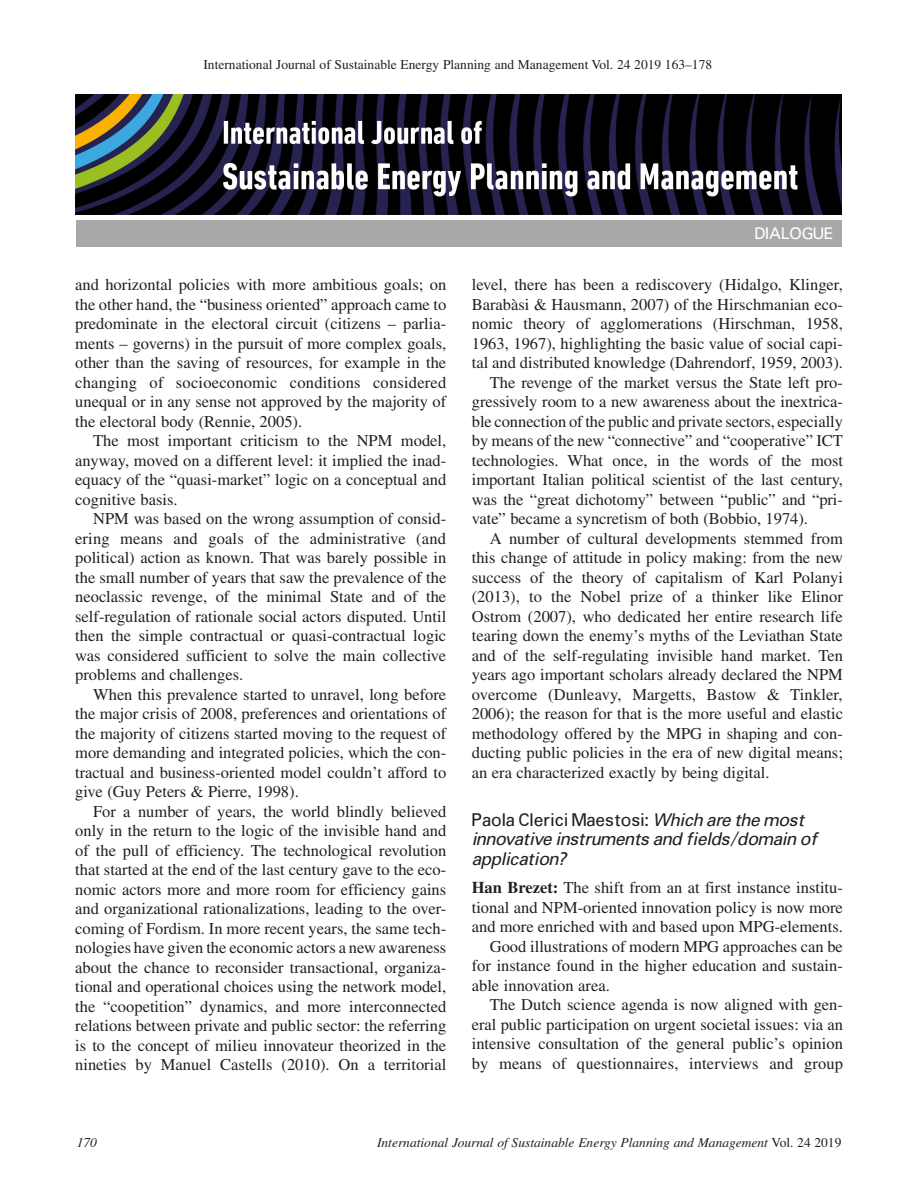
<style>
.page{position:relative;width:918px;height:1188px;background:#fff}
.page>*{position:absolute;margin:0;border:0;box-sizing:border-box;transform-origin:0 0}
.Body{font:16.5px/19.5px "Times";color:#231f20;text-align:justify}
.Body1{font:16.5px/19.5px "Times";color:#231f20;text-align:justify}
.t1{font:italic 16.5px/19.5px "Uniform";color:#231f20}
.t2{font:15px "Uniform";color:#fff}
.t3{font:13.5px "Times";color:#231f20}
.t4{font:italic 13.5px "Times";color:#231f20}
.s1{font-style:normal}
.s2{font-weight:700}
</style>
<div class="page">
<img style="left:76px;top:94px;width:765px;height:120px">
<div style="left:76px;top:220px;width:765px;height:27px;background:#a8a8a8"></div>
<p class="t3" style="left:204px;top:57px;width:510px">International Journal of Sustainable Energy Planning and Management Vol. 24 2019 163–178</p>
<p class="t2" style="left:754px;top:224px;width:80px">DIALOGUE</p>
<p class="Body" style="left:75px;top:275px;width:373px">and horizontal policies with more ambitious goals; on the other hand, the “business oriented” approach came to predominate in the electoral circuit (citizens – parlia&shy;ments – governs) in the pursuit of more complex goals, other than the saving of resources, for example in the changing of socioeconomic conditions considered unequal or in any sense not approved by the majority of the electoral body (Rennie, 2005).</p>
<p class="Body" style="left:75px;top:431px;width:373px;text-indent:18px">The most important criticism to the NPM model, anyway, moved on a different level: it implied the inad&shy;equacy of the “quasi-market” logic on a conceptual and cognitive basis.</p>
<p class="Body" style="left:75px;top:509px;width:373px;text-indent:18px">NPM was based on the wrong assumption of consid&shy;ering means and goals of the administrative (and political) action as known. That was barely possible in the small number of years that saw the prevalence of the neoclassic revenge, of the minimal State and of the self-regulation of rationale social actors disputed. Until then the simple contractual or quasi-contractual logic was considered sufficient to solve the main collective problems and challenges.</p>
<p class="Body" style="left:75px;top:684px;width:373px;text-indent:18px">When this prevalence started to unravel, long before the major crisis of 2008, preferences and orientations of the majority of citizens started moving to the request of more demanding and integrated policies, which the con&shy;tractual and business-oriented model couldn’t afford to give (Guy Peters &amp; Pierre, 1998).</p>
<p class="Body" style="left:75px;top:801px;width:373px;text-indent:18px">For a number of years, the world blindly believed only in the return to the logic of the invisible hand and of the pull of efficiency. The technological revolution that started at the end of the last century gave to the eco&shy;nomic actors more and more room for efficiency gains and organizational rationalizations, leading to the over&shy;coming of Fordism. In more recent years, the same tech&shy;nologies have given the economic actors a new awareness about the chance to reconsider transactional, organiza&shy;tional and operational choices using the network model, the “coopetition” dynamics, and more interconnected relations between private and public sector: the referring is to the concept of milieu innovateur theorized in the nineties by Manuel Castells (2010). On a territorial</p>
<p class="Body" style="left:472px;top:275px;width:373px">level, there has been a rediscovery (Hidalgo, Klinger, Barabàsi &amp; Hausmann, 2007) of the Hirschmanian eco&shy;nomic theory of agglomerations (Hirschman, 1958, 1963, 1967), highlighting the basic value of social capi&shy;tal and distributed knowledge (Dahrendorf, 1959, 2003).</p>
<p class="Body" style="left:472px;top:372px;width:373px;text-indent:18px">The revenge of the market versus the State left pro&shy;gressively room to a new awareness about the inextrica&shy;ble connection of the public and private sectors, especially by means of the new “connective” and “cooperative” ICT technologies. What once, in the words of the most important Italian political scientist of the last century, was the “great dichotomy” between “public” and “pri&shy;vate” became a syncretism of both (Bobbio, 1974).</p>
<p class="Body" style="left:472px;top:528px;width:373px;text-indent:18px">A number of cultural developments stemmed from this change of attitude in policy making: from the new success of the theory of capitalism of Karl Polanyi (2013), to the Nobel prize of a thinker like Elinor Ostrom (2007), who dedicated her entire research life tearing down the enemy’s myths of the Leviathan State and of the self-regulating invisible hand market. Ten years ago important scholars already declared the NPM overcome (Dunleavy, Margetts, Bastow &amp; Tinkler, 2006); the reason for that is the more useful and elastic methodology offered by the MPG in shaping and con&shy;ducting public policies in the era of new digital means; an era characterized exactly by being digital.</p>
<h1 class="t1" style="left:472px;top:810px;width:347px"><span class="s1">Paola Clerici Maestosi:</span> Which are the most innovative instruments and fields/domain of application?</h1>
<p class="Body1" style="left:472px;top:878px;width:373px"><span class="s2">Han Brezet:</span> The shift from an at first instance institu&shy;tional and NPM-oriented innovation policy is now more and more enriched with and based upon MPG-elements.</p>
<p class="Body" style="left:472px;top:936px;width:373px;text-indent:18px">Good illustrations of modern MPG approaches can be for instance found in the higher education and sustain&shy;able innovation area.</p>
<p class="Body" style="left:472px;top:995px;width:373px;text-indent:18px">The Dutch science agenda is now aligned with gen&shy;eral public participation on urgent societal issues: via an intensive consultation of the general public’s opinion by means of questionnaires, interviews and group</p>
<p class="t4" style="left:77px;top:1135px;width:22px">170</p>
<p class="t4" style="left:377px;top:1135px;width:466px">International Journal of Sustainable Energy Planning and Management <span class="s1">Vol. 24 2019</span></p>
</div>
